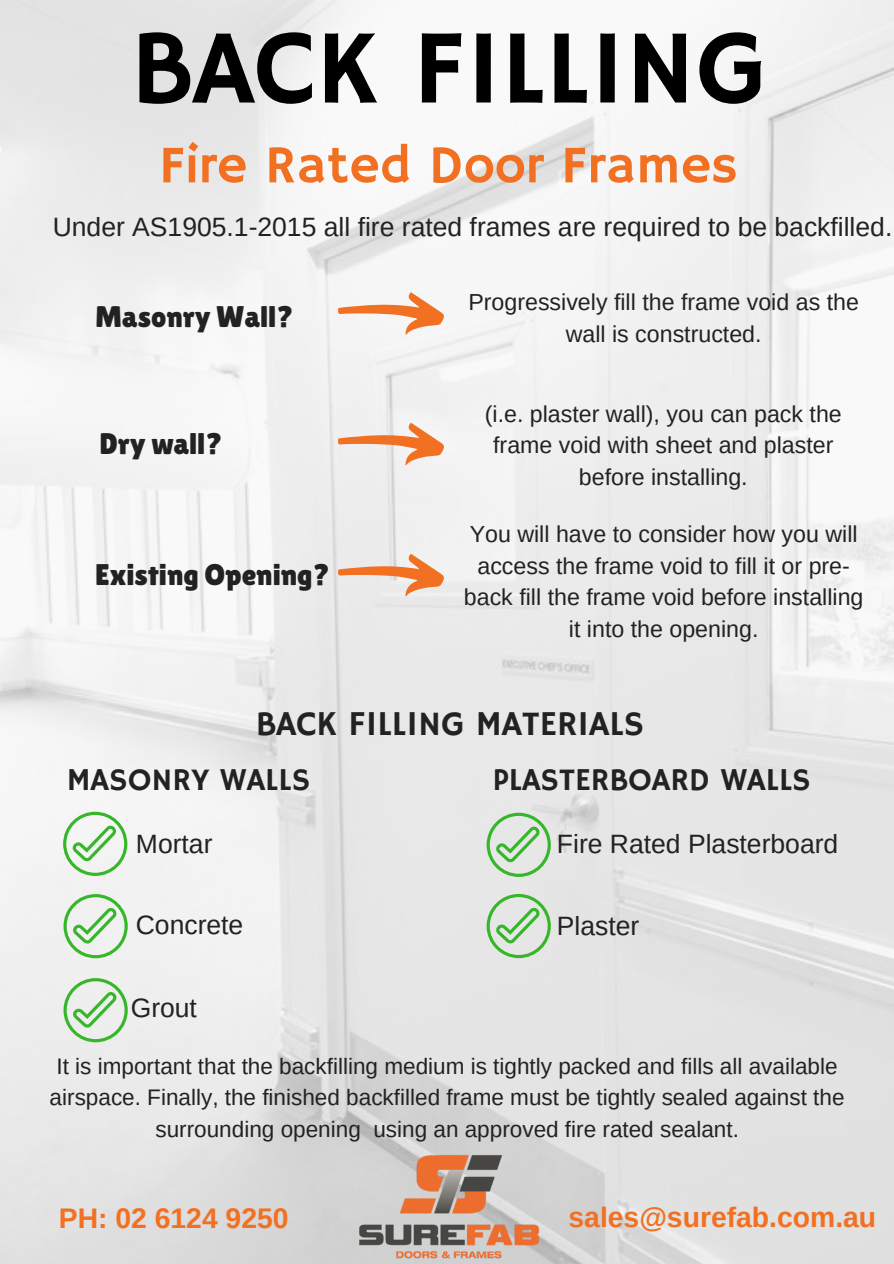
<style>
.page{position:relative;width:894px;height:1264px;background:#fff}
.page>*{position:absolute;margin:0;border:0;box-sizing:border-box;transform-origin:0 0}
.t1{font:105.9px "Hammersmith One";color:#000}
.t2{font:52.95px "Hammersmith One";color:#f27022}
.t3{font:34.8px "Hammersmith One";color:#222}
.t4{font:31.8px "Hammersmith One";color:#222}
.t5{font:29.85px "Lilita One";color:#222}
.t6{font:700 28.35px "Arimo";color:#f27022}
.t7{font:26.55px "Arimo";color:#222}
.t8{font:23.25px/31.5px "Arimo";color:#222;text-align:center}
.t9{font:22.5px/31.5px "Arimo";color:#222;text-align:center}
</style>
<div class="page">
<img style="left:0;top:0;width:893px;height:1263px">
<svg style="left:63px;top:811px;width:64px;height:65px"></svg>
<svg style="left:486px;top:812px;width:64px;height:65px;background:#bddbba"></svg>
<svg style="left:63px;top:978px;width:65px;height:64px"></svg>
<svg style="left:63px;top:894px;width:65px;height:64px"></svg>
<img style="left:347px;top:1149px;width:202px;height:114px">
<svg style="left:486px;top:894px;width:64px;height:64px;background:#bcdab9"></svg>
<svg style="left:338px;top:292px;width:106px;height:43px"></svg>
<svg style="left:338px;top:423px;width:106px;height:42px"></svg>
<svg style="left:338px;top:553px;width:106px;height:43px"></svg>
<p class="t1" style="left:130px;top:7px;width:637px">BACK FILLING</p>
<p class="t2" style="left:159px;top:135px;width:580px">Fire Rated Door Frames</p>
<p class="t7" style="left:53px;top:212px;width:840px">Under AS1905.1-2015 all fire rated frames are required to be backfilled.</p>
<p class="t5" style="left:95px;top:299px;width:200px">Masonry Wall?</p>
<p class="t5" style="left:99px;top:426px;width:125px">Dry wall?</p>
<p class="t5" style="left:95px;top:557px;width:236px">Existing Opening?</p>
<p class="t8" style="left:468px;top:286px;width:392px">Progressively fill the frame void as the wall is constructed.</p>
<p class="t8" style="left:484px;top:398px;width:358px">(i.e. plaster wall), you can pack the frame void with sheet and plaster before installing.</p>
<p class="t8" style="left:464px;top:518px;width:401px">You will have to consider how you will access the frame void to fill it or pre&shy;back fill the frame void before installing it into the opening.</p>
<p class="t3" style="left:256px;top:704px;width:390px">BACK FILLING MATERIALS</p>
<p class="t4" style="left:67px;top:761px;width:245px">MASONRY WALLS</p>
<p class="t4" style="left:492px;top:761px;width:319px">PLASTERBOARD WALLS</p>
<p class="t7" style="left:136px;top:828px;width:78px">Mortar</p>
<p class="t7" style="left:557px;top:828px;width:283px">Fire Rated Plasterboard</p>
<p class="t7" style="left:136px;top:909px;width:109px">Concrete</p>
<p class="t7" style="left:131px;top:993px;width:68px">Grout</p>
<p class="t7" style="left:557px;top:911px;width:84px">Plaster</p>
<p class="t9" style="left:50px;top:1050px;width:796px">It is important that the backfilling medium is tightly packed and fills all available airspace. Finally, the finished backfilled frame must be tightly sealed against the surrounding opening using an approved fire rated sealant.</p>
<p class="t6" style="left:59px;top:1202px;width:231px">PH: 02 6124 9250</p>
<p class="t6" style="left:568px;top:1201px;width:309px">sales@surefab.com.au</p>
</div>
